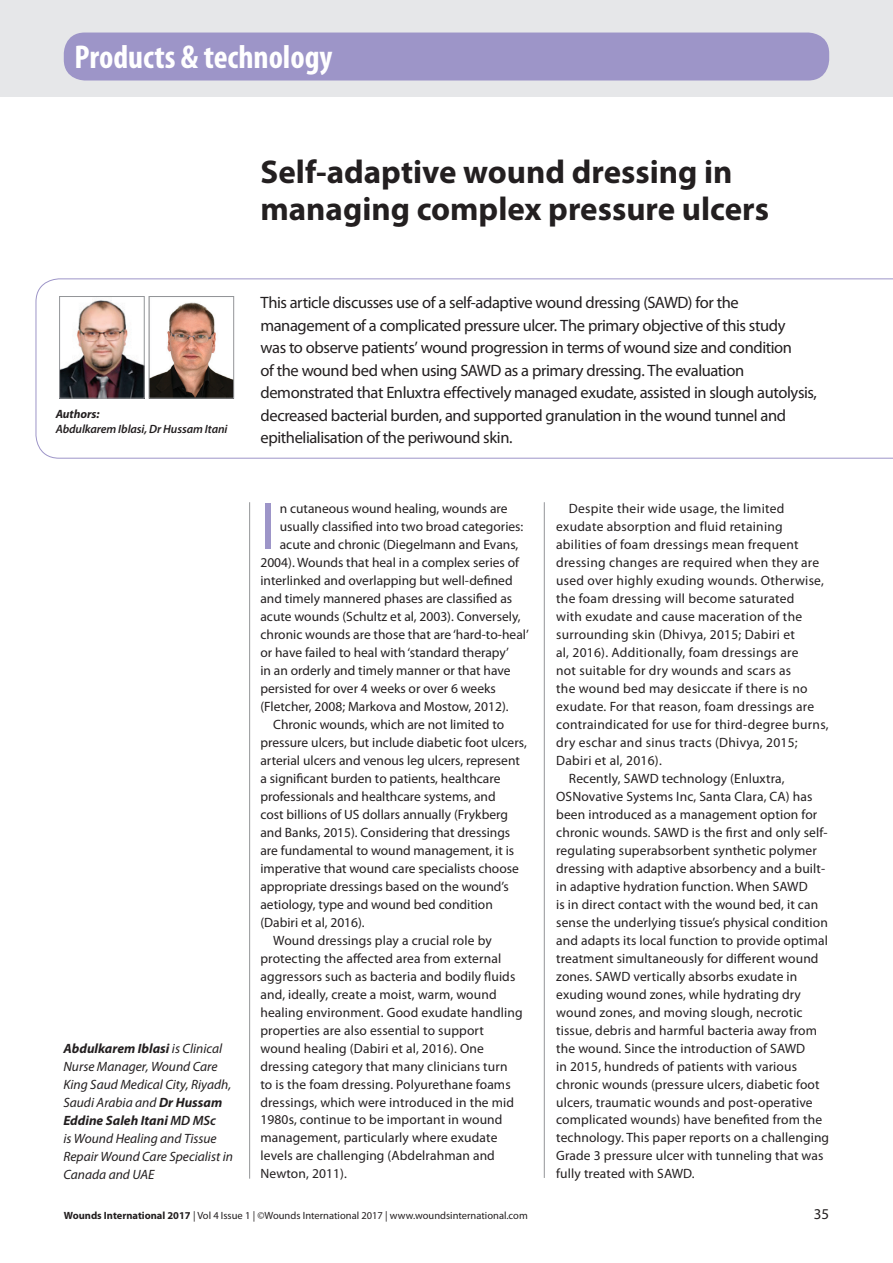
<style>
.page{position:relative;width:893px;height:1263px;background:#fff}
.page>*{position:absolute;margin:0;border:0;box-sizing:border-box;transform-origin:0 0}
.t1{font:66.9px "Myriad Pro";color:#9d95c8}
.t2{font:700 condensed 33.15px "Myriad Pro";color:#fff}
.t3{font:700 33px/36.6px "Myriad Pro";color:#231f20}
.t4{font:16.5px/22.5px "Myriad Pro";letter-spacing:-.025em;color:#231f20}
.t5{font:15px "Myriad Pro";color:#231f20}
.t6{font:13.5px "Myriad Pro";letter-spacing:.01em;color:#231f20}
.t7{font:italic 13.5px/18px "Myriad Pro";color:#231f20}
.t8{font:italic 600 12px "Myriad Pro";letter-spacing:-.01em;color:#231f20}
.t9{font:italic 12px/15px "Myriad Pro";letter-spacing:-.005em;color:#231f20}
.t10{font:italic 700 12px "Myriad Pro";letter-spacing:-.005em;color:#231f20}
.t11{font:10.5px "Myriad Pro";color:#231f20}
.s1{font-weight:700}
.s2{font-weight:600}
</style>
<div class="page">
<div style="left:0;top:0;width:893px;height:97px;background:#e6e7e9"></div>
<hr style="left:544px;top:502px;width:1px;height:676px;background:#939598">
<hr style="left:249px;top:502px;width:1px;height:677px;background:#939598">
<svg style="left:36px;top:278px;width:857px;height:181px"></svg>
<img style="left:151px;top:298px;width:81px;height:98px">
<div style="left:149px;top:296px;width:85px;height:102px;border:1px solid #939598"></div>
<img style="left:61px;top:298px;width:81px;height:98px">
<div style="left:59px;top:296px;width:85px;height:102px;border:1px solid #939598"></div>
<div style="left:56px;top:409px;width:204px;height:26px;background:#fff"></div>
<div style="left:64px;top:33px;width:765px;height:48px;background:#9d95c8;border-radius:21px"></div>
<h2 class="t2" style="left:74px;top:35px;width:260px">Products &amp; technology</h2>
<p class="t10" style="left:56px;top:406px;width:45px">Authors:</p>
<p class="t8" style="left:56px;top:421px;width:173px">Abdulkarem Iblasi, Dr Hussam Itani</p>
<p class="t9" style="left:61px;top:406px;width:41px">Authors: xxxxx</p>
<p class="t7" style="left:63px;top:1039px;width:171px"><span class="s1">Abdulkarem Iblasi</span> is Clinical<br>Nurse Manager, Wound Care<br>King Saud Medical City, Riyadh,<br>Saudi Arabia and <span class="s1">Dr Hussam<br>Eddine Saleh Itani</span> <span class="s2">MD MSc<br></span>is Wound Healing and Tissue<br>Repair Wound Care Specialist in<br>Canada and UAE</p>
<h3 class="t3" style="left:260px;top:153px;width:510px">Self-adaptive wound dressing in managing complex pressure ulcers</h3>
<p class="t4" style="left:260px;top:291px;width:558px">This article discusses use of a self-adaptive wound dressing (SAWD) for the management of a complicated pressure ulcer. The primary objective of this study<br>was to observe patients’ wound progression in terms of wound size and condition<br>of the wound bed when using SAWD as a primary dressing. The evaluation demonstrated that Enluxtra effectively managed exudate, assisted in slough autolysis, decreased bacterial burden, and supported granulation in the wound tunnel and epithelialisation of the periwound skin.</p>
<h1 class="t1" style="left:260px;top:485px;width:17px">I</h1>
<p class="t6" style="left:280px;top:500px;width:229px">n cutaneous wound healing, wounds are</p>
<p class="t6" style="left:280px;top:518px;width:245px">usually classified into two broad categories:</p>
<p class="t6" style="left:280px;top:536px;width:240px">acute and chronic (Diegelmann and Evans,</p>
<p class="t6" style="left:260px;top:554px;width:260px">2004). Wounds that heal in a complex series of</p>
<p class="t6" style="left:260px;top:572px;width:254px">interlinked and overlapping but well-defined</p>
<p class="t6" style="left:260px;top:590px;width:253px">and timely mannered phases are classified as</p>
<p class="t6" style="left:260px;top:608px;width:262px">acute wounds (Schultz et al, 2003). Conversely,</p>
<p class="t6" style="left:260px;top:626px;width:270px">chronic wounds are those that are ‘hard-to-heal’</p>
<p class="t6" style="left:260px;top:644px;width:250px">or have failed to heal with ‘standard therapy’</p>
<p class="t6" style="left:260px;top:662px;width:252px">in an orderly and timely manner or that have</p>
<p class="t6" style="left:260px;top:680px;width:237px">persisted for over 4 weeks or over 6 weeks</p>
<p class="t6" style="left:260px;top:698px;width:250px">(Fletcher, 2008; Markova and Mostow, 2012).</p>
<p class="t6" style="left:273px;top:716px;width:233px">Chronic wounds, which are not limited to</p>
<p class="t6" style="left:260px;top:734px;width:268px">pressure ulcers, but include diabetic foot ulcers,</p>
<p class="t6" style="left:260px;top:752px;width:261px">arterial ulcers and venous leg ulcers, represent</p>
<p class="t6" style="left:260px;top:770px;width:241px">a significant burden to patients, healthcare</p>
<p class="t6" style="left:260px;top:788px;width:237px">professionals and healthcare systems, and</p>
<p class="t6" style="left:260px;top:806px;width:249px">cost billions of US dollars annually (Frykberg</p>
<p class="t6" style="left:260px;top:824px;width:251px">and Banks, 2015). Considering that dressings</p>
<p class="t6" style="left:260px;top:842px;width:255px">are fundamental to wound management, it is</p>
<p class="t6" style="left:260px;top:860px;width:260px">imperative that wound care specialists choose</p>
<p class="t6" style="left:260px;top:878px;width:250px">appropriate dressings based on the wound’s</p>
<p class="t6" style="left:260px;top:896px;width:234px">aetiology, type and wound bed condition</p>
<p class="t6" style="left:260px;top:914px;width:106px">(Dabiri et al, 2016).</p>
<p class="t6" style="left:273px;top:932px;width:220px">Wound dressings play a crucial role by</p>
<p class="t6" style="left:260px;top:950px;width:242px">protecting the affected area from external</p>
<p class="t6" style="left:260px;top:968px;width:256px">aggressors such as bacteria and bodily fluids</p>
<p class="t6" style="left:260px;top:986px;width:238px">and, ideally, create a moist, warm, wound</p>
<p class="t6" style="left:260px;top:1004px;width:264px">healing environment. Good exudate handling</p>
<p class="t6" style="left:260px;top:1022px;width:225px">properties are also essential to support</p>
<p class="t6" style="left:260px;top:1040px;width:225px">wound healing (Dabiri et al, 2016). One</p>
<p class="t6" style="left:260px;top:1058px;width:249px">dressing category that many clinicians turn</p>
<p class="t6" style="left:260px;top:1076px;width:252px">to is the foam dressing. Polyurethane foams</p>
<p class="t6" style="left:260px;top:1094px;width:255px">dressings, which were introduced in the mid</p>
<p class="t6" style="left:260px;top:1111px;width:244px">1980s, continue to be important in wound</p>
<p class="t6" style="left:260px;top:1129px;width:238px">management, particularly where exudate</p>
<p class="t6" style="left:260px;top:1147px;width:236px">levels are challenging (Abdelrahman and</p>
<p class="t6" style="left:260px;top:1165px;width:88px">Newton, 2011).</p>
<p class="t6" style="left:569px;top:500px;width:217px">Despite their wide usage, the limited</p>
<p class="t6" style="left:556px;top:518px;width:228px">exudate absorption and fluid retaining</p>
<p class="t6" style="left:556px;top:536px;width:244px">abilities of foam dressings mean frequent</p>
<p class="t6" style="left:556px;top:554px;width:265px">dressing changes are required when they are</p>
<p class="t6" style="left:556px;top:572px;width:269px">used over highly exuding wounds. Otherwise,</p>
<p class="t6" style="left:556px;top:590px;width:240px">the foam dressing will become saturated</p>
<p class="t6" style="left:556px;top:608px;width:248px">with exudate and cause maceration of the</p>
<p class="t6" style="left:556px;top:626px;width:240px">surrounding skin (Dhivya, 2015; Dabiri et</p>
<p class="t6" style="left:556px;top:644px;width:244px">al, 2016). Additionally, foam dressings are</p>
<p class="t6" style="left:556px;top:662px;width:237px">not suitable for dry wounds and scars as</p>
<p class="t6" style="left:556px;top:680px;width:253px">the wound bed may desiccate if there is no</p>
<p class="t6" style="left:556px;top:698px;width:259px">exudate. For that reason, foam dressings are</p>
<p class="t6" style="left:556px;top:716px;width:274px">contraindicated for use for third-degree burns,</p>
<p class="t6" style="left:556px;top:734px;width:243px">dry eschar and sinus tracts (Dhivya, 2015;</p>
<p class="t6" style="left:556px;top:752px;width:107px">Dabiri et al, 2016).</p>
<p class="t6" style="left:569px;top:770px;width:217px">Recently, SAWD technology (Enluxtra,</p>
<p class="t6" style="left:556px;top:788px;width:258px">OSNovative Systems Inc, Santa Clara, CA) has</p>
<p class="t6" style="left:556px;top:806px;width:263px">been introduced as a management option for</p>
<p class="t6" style="left:556px;top:824px;width:273px">chronic wounds. SAWD is the first and only self-</p>
<p class="t6" style="left:556px;top:842px;width:262px">regulating superabsorbent synthetic polymer</p>
<p class="t6" style="left:556px;top:860px;width:271px">dressing with adaptive absorbency and a built-</p>
<p class="t6" style="left:556px;top:878px;width:253px">in adaptive hydration function. When SAWD</p>
<p class="t6" style="left:556px;top:896px;width:264px">is in direct contact with the wound bed, it can</p>
<p class="t6" style="left:556px;top:914px;width:273px">sense the underlying tissue’s physical condition</p>
<p class="t6" style="left:556px;top:932px;width:273px">and adapts its local function to provide optimal</p>
<p class="t6" style="left:556px;top:950px;width:264px">treatment simultaneously for different wound</p>
<p class="t6" style="left:556px;top:968px;width:243px">zones. SAWD vertically absorbs exudate in</p>
<p class="t6" style="left:556px;top:986px;width:246px">exuding wound zones, while hydrating dry</p>
<p class="t6" style="left:556px;top:1004px;width:248px">wound zones, and moving slough, necrotic</p>
<p class="t6" style="left:556px;top:1022px;width:262px">tissue, debris and harmful bacteria away from</p>
<p class="t6" style="left:556px;top:1040px;width:251px">the wound. Since the introduction of SAWD</p>
<p class="t6" style="left:556px;top:1058px;width:242px">in 2015, hundreds of patients with various</p>
<p class="t6" style="left:556px;top:1076px;width:265px">chronic wounds (pressure ulcers, diabetic foot</p>
<p class="t6" style="left:556px;top:1094px;width:258px">ulcers, traumatic wounds and post-operative</p>
<p class="t6" style="left:556px;top:1111px;width:267px">complicated wounds) have benefited from the</p>
<p class="t6" style="left:556px;top:1129px;width:274px">technology. This paper reports on a challenging</p>
<p class="t6" style="left:556px;top:1147px;width:269px">Grade 3 pressure ulcer with tunneling that was</p>
<p class="t6" style="left:556px;top:1165px;width:140px">fully treated with SAWD.</p>
<p class="t11" style="left:64px;top:1208px;width:465px"><span class="s1">Wounds International 2017</span> | Vol 4 Issue 1 | ©Wounds International 2017 | www.woundsinternational.com</p>
<p class="t5" style="left:814px;top:1204px;width:17px">35</p>
</div>
